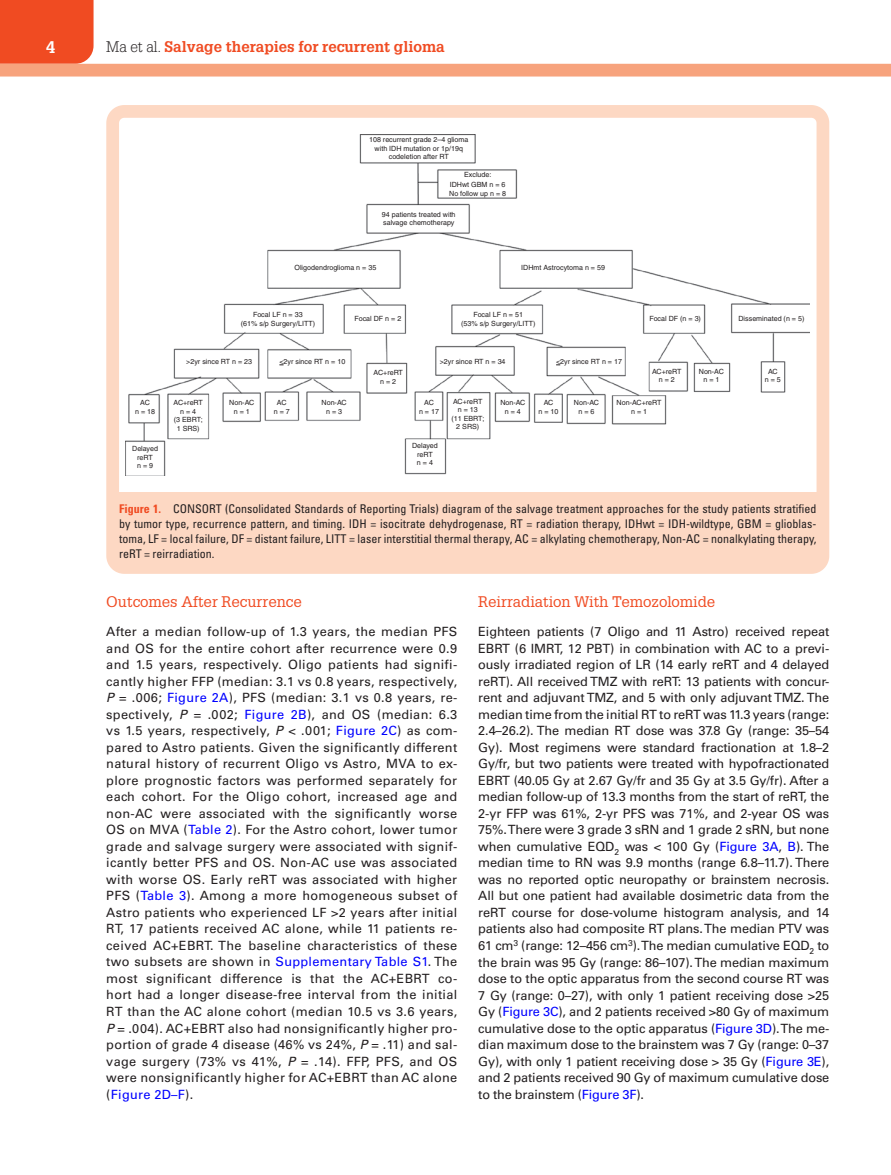
<style>
.page{position:relative;width:891px;height:1175px;background:#fff}
.page>*{position:absolute;margin:0;border:0;box-sizing:border-box;transform-origin:0 0}
.t1{font:700 16.5px "Glypha LT Std";color:#fff}
.t2{font:15px "Glypha LT Std";color:#f04b22}
.t3{font:700 15px "Glypha LT Std";color:#f04b22}
.t4{font:12.75px/16.5px "Univers LT Std";color:#231f20;text-align:justify}
.t5{font:condensed 12px/15px "Univers LT Std";color:#231f20;text-align:justify}
.t6{font:7.2px/8.6px "Helvetica";color:#231f20;text-align:center}
.s1{font-weight:300;color:#231f20}
.s2{font-weight:700;color:#f04b22}
.s3{font-style:italic}
.s4{color:#00f}
</style>
<div class="page">
<div style="left:0;top:0;width:94px;height:64px;background:#f04b22"></div>
<div style="left:0;top:64px;width:891px;height:12px;background:#f7a37d"></div>
<div style="left:110px;top:492px;width:716px;height:73px;background:#fdd8c3"></div>
<img style="left:126px;top:134px;width:684px;height:341px">
<div style="left:106px;top:105px;width:723px;height:469px;border:13px solid #fdd8c3;border-radius:12px"></div>
<p class="t1" style="left:46px;top:37px;width:11px">4</p>
<p class="t3" style="left:106px;top:37px;width:340px"><span class="s1">Ma et al.</span> Salvage therapies for recurrent glioma</p>
<p class="t6" style="left:369px;top:135px;width:101px">108 recurrent grade 2–4 glioma with IDH mutation or 1p/19q codeletion after RT</p>
<p class="t6" style="left:450px;top:169px;width:57px;line-height:10.1px">Exclude:<br>IDHwt GBM n = 6</p>
<p class="t6" style="left:449px;top:189px;width:58px">No follow up n = 8</p>
<p class="t6" style="left:382px;top:210px;width:75px;text-align:left">94 patients treated with salvage chemotherapy</p>
<p class="t6" style="left:295px;top:263px;width:83px">Oligodendroglioma n = 35</p>
<p class="t6" style="left:521px;top:263px;width:85px">IDHmt Astrocytoma n = 59</p>
<p class="t6" style="left:241px;top:310px;width:76px">Focal LF n = 33<br>(61% s/p Surgery/LITT)</p>
<p class="t6" style="left:650px;top:314px;width:53px">Focal DF (n = 3)</p>
<p class="t6" style="left:739px;top:315px;width:67px">Disseminated (n = 5)</p>
<p class="t6" style="left:461px;top:310px;width:76px">Focal LF n = 51<br>(53% s/p Surgery/LITT)</p>
<p class="t6" style="left:355px;top:314px;width:48px">Focal DF n = 2</p>
<p class="t6" style="left:186px;top:357px;width:67px">&gt;2yr since RT n = 23</p>
<p class="t6" style="left:279px;top:357px;width:67px">&lt;2yr since RT n = 10</p>
<p class="t6" style="left:440px;top:357px;width:67px">&gt;2yr since RT n = 34</p>
<p class="t6" style="left:556px;top:357px;width:67px">&lt;2yr since RT n = 17</p>
<p class="t6" style="left:452px;top:397px;width:34px">AC+reRT n = 13<br>(11 EBRT;<br>2 SRS)</p>
<p class="t6" style="left:652px;top:367px;width:31px">AC+reRT n = 2</p>
<p class="t6" style="left:374px;top:368px;width:31px">AC+reRT n = 2</p>
<p class="t6" style="left:135px;top:398px;width:22px">AC<br>n = 18</p>
<p class="t6" style="left:274px;top:398px;width:18px">AC<br>n = 7</p>
<p class="t6" style="left:229px;top:398px;width:27px">Non-AC n = 1</p>
<p class="t6" style="left:322px;top:398px;width:27px">Non-AC n = 3</p>
<p class="t6" style="left:617px;top:398px;width:46px">Non-AC+reRT n = 1</p>
<p class="t6" style="left:419px;top:398px;width:22px">AC<br>n = 17</p>
<p class="t6" style="left:500px;top:398px;width:27px">Non-AC n = 4</p>
<p class="t6" style="left:539px;top:398px;width:22px">AC<br>n = 10</p>
<p class="t6" style="left:574px;top:398px;width:27px">Non-AC n = 6</p>
<p class="t6" style="left:173px;top:398px;width:31px">AC+reRT n = 4<br>(3 EBRT;<br>1 SRS)</p>
<p class="t6" style="left:132px;top:444px;width:27px">Delayed reRT<br>n = 9</p>
<p class="t6" style="left:412px;top:441px;width:27px">Delayed reRT<br>n = 4</p>
<p class="t6" style="left:699px;top:367px;width:27px">Non-AC n = 1</p>
<p class="t6" style="left:765px;top:367px;width:18px">AC<br>n = 5</p>
<p class="t5" style="left:119px;top:501px;width:699px"><span class="s2">Figure 1.</span> CONSORT (Consolidated Standards of Reporting Trials) diagram of the salvage treatment approaches for the study patients stratified by tumor type, recurrence pattern, and timing. IDH = isocitrate dehydrogenase, RT = radiation therapy, IDHwt = IDH-wildtype, GBM = glioblas&shy;toma, LF = local failure, DF = distant failure, LITT = laser interstitial thermal therapy, AC = alkylating chemotherapy, Non-AC = nonalkylating therapy, reRT = reirradiation.</p>
<p class="t2" style="left:106px;top:592px;width:197px">Outcomes After Recurrence</p>
<p class="t4" style="left:106px;top:623px;width:353px">After a median follow-up of 1.3 years, the median PFS and OS for the entire cohort after recurrence were 0.9 and 1.5 years, respectively. Oligo patients had signifi&shy;cantly higher FFP (median: 3.1 vs 0.8 years, respectively, <span class="s3">P</span> = .006; <span class="s4">Figure 2A</span>), PFS (median: 3.1 vs 0.8 years, re&shy;spectively, <span class="s3">P</span> = .002; <span class="s4">Figure 2B</span>), and OS (median: 6.3 vs 1.5 years, respectively, <span class="s3">P</span> &lt; .001; <span class="s4">Figure 2C</span>) as com&shy;pared to Astro patients. Given the significantly different natural history of recurrent Oligo vs Astro, MVA to ex&shy;plore prognostic factors was performed separately for each cohort. For the Oligo cohort, increased age and non-AC were associated with the significantly worse OS on MVA (<span class="s4">Table 2</span>). For the Astro cohort, lower tumor grade and salvage surgery were associated with signif&shy;icantly better PFS and OS. Non-AC use was associated with worse OS. Early reRT was associated with higher PFS (<span class="s4">Table 3</span>). Among a more homogeneous subset of Astro patients who experienced LF &gt;2 years after initial RT, 17 patients received AC alone, while 11 patients re&shy;ceived AC+EBRT. The baseline characteristics of these two subsets are shown in <span class="s4">Supplementary Table S1</span>. The most significant difference is that the AC+EBRT co&shy;hort had a longer disease-free interval from the initial RT than the AC alone cohort (median 10.5 vs 3.6 years, <span class="s3">P</span> = .004). AC+EBRT also had nonsignificantly higher pro&shy;portion of grade 4 disease (46% vs 24%, <span class="s3">P</span> = .11) and sal&shy;vage surgery (73% vs 41%, <span class="s3">P</span> = .14). FFP, PFS, and OS were nonsignificantly higher for AC+EBRT than AC alone (<span class="s4">Figure 2D–F</span>).</p>
<p class="t2" style="left:478px;top:592px;width:238px">Reirradiation With Temozolomide</p>
<p class="t4" style="left:478px;top:623px;width:353px">Eighteen patients (7 Oligo and 11 Astro) received repeat EBRT (6 IMRT, 12 PBT) in combination with AC to a previ&shy;ously irradiated region of LR (14 early reRT and 4 delayed reRT). All received TMZ with reRT: 13 patients with concur&shy;rent and adjuvant TMZ, and 5 with only adjuvant TMZ. The median time from the initial RT to reRT was 11.3 years (range:<br>2.4–26.2). The median RT dose was 37.8 Gy (range: 35–54<br>Gy). Most regimens were standard fractionation at 1.8–2<br>Gy/fr, but two patients were treated with hypofractionated EBRT (40.05 Gy at 2.67 Gy/fr and 35 Gy at 3.5 Gy/fr). After a median follow-up of 13.3 months from the start of reRT, the 2-yr FFP was 61%, 2-yr PFS was 71%, and 2-year OS was 75%. There were 3 grade 3 sRN and 1 grade 2 sRN, but none when cumulative EQD<sub>2</sub> was &lt; 100 Gy (<span class="s4">Figure 3A</span>, <span class="s4">B</span>). The median time to RN was 9.9 months (range 6.8–11.7). There was no reported optic neuropathy or brainstem necrosis.<br>All but one patient had available dosimetric data from the reRT course for dose-volume histogram analysis, and 14 patients also had composite RT plans. The median PTV was 61 cm<sup>3</sup> (range: 12–456 cm<sup>3</sup>). The median cumulative EQD<sub>2</sub> to the brain was 95 Gy (range: 86–107). The median maximum dose to the optic apparatus from the second course RT was 7 Gy (range: 0–27), with only 1 patient receiving dose &gt;25<br>Gy (<span class="s4">Figure 3C</span>), and 2 patients received &gt;80 Gy of maximum cumulative dose to the optic apparatus (<span class="s4">Figure 3D</span>). The me&shy;dian maximum dose to the brainstem was 7 Gy (range: 0–37<br>Gy), with only 1 patient receiving dose &gt; 35 Gy (<span class="s4">Figure 3E</span>), and 2 patients received 90 Gy of maximum cumulative dose to the brainstem (<span class="s4">Figure 3F</span>).</p>
</div>
